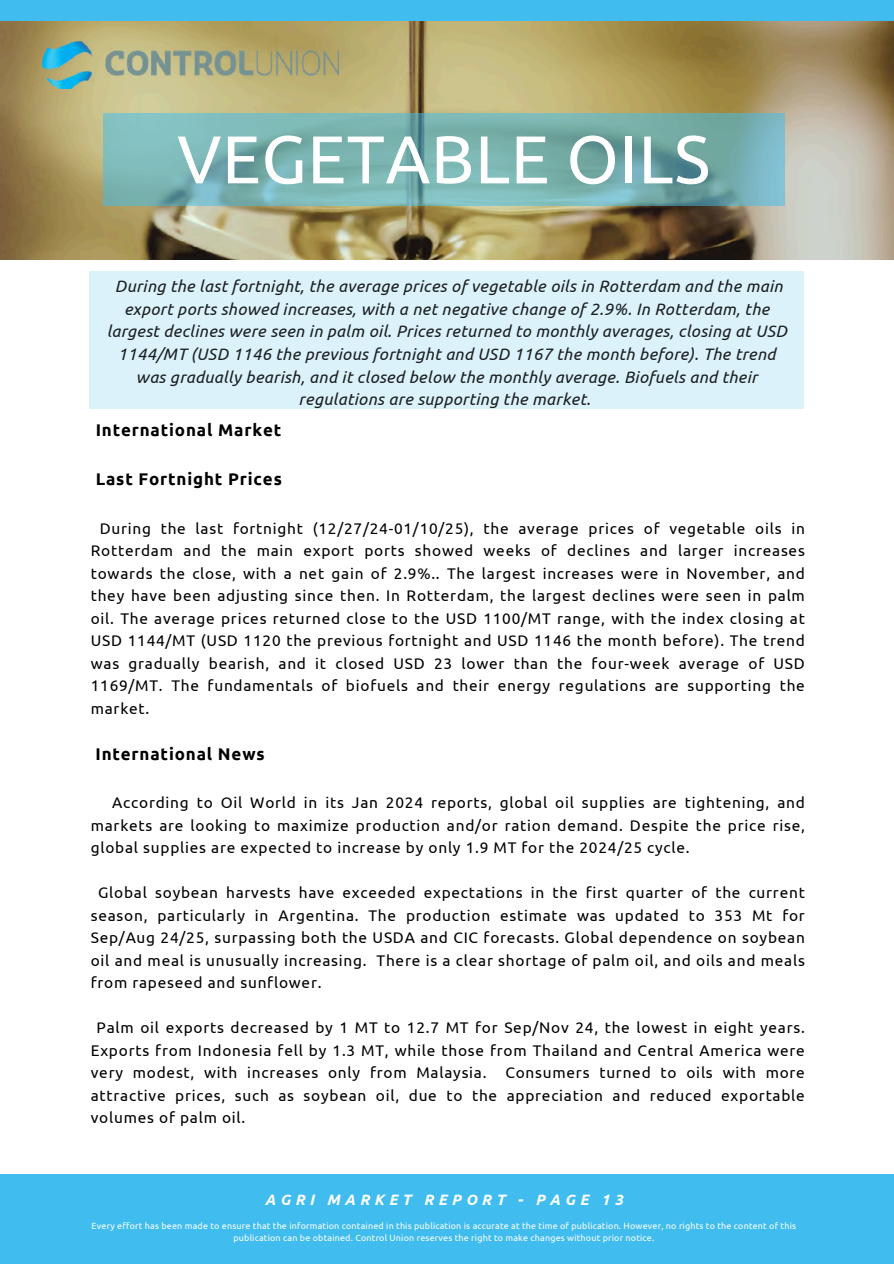
<style>
.page{position:relative;width:894px;height:1264px;background:#fff}
.page>*{position:absolute;margin:0;border:0;box-sizing:border-box;transform-origin:0 0}
.t1{font:67.5px "Ubuntu";letter-spacing:.01em;color:#fff}
.t2{font:700 16.95px "Ubuntu";letter-spacing:.05em;color:#000}
.t3{font:italic 16.5px/22.5px "Ubuntu";letter-spacing:.02em;color:#000;text-align:center}
.t4{font:15.45px/22.5px "Ubuntu";letter-spacing:.05em;color:#000;text-align:justify}
.t5{font:italic 700 15px "Ubuntu";letter-spacing:.3em;color:#fff}
.t6{font:9px/11.9px "Ubuntu";letter-spacing:.02em;color:#fff;text-align:center}
</style>
<div class="page">
<img style="left:0;top:217px;width:893px;height:43px">
<div style="left:0;top:1174px;width:893px;height:89px;background:#40bdee"></div>
<div style="left:89px;top:271px;width:715px;height:138px;background:#dbf2fb"></div>
<svg style="left:0;top:0;width:893px;height:217px;background:#9da482"></svg>
<svg style="left:103px;top:113px;width:681px;height:92px;background:#77b0af"></svg>
<img style="left:42px;top:42px;width:296px;height:47px">
<h1 class="t1" style="left:123px;top:120px;width:643px">ACEIT S VEGETALES</h1>
<h1 class="t1" style="left:177px;top:120px;width:534px">VEGETABLE OILS</h1>
<p class="t3" style="left:106px;top:275px;width:681px">During the last fortnight, the average prices of vegetable oils in Rotterdam and the main export ports showed increases, with a net negative change of 2.9%. In Rotterdam, the largest declines were seen in palm oil. Prices returned to monthly averages, closing at USD 1144/MT (USD 1146 the previous fortnight and USD 1167 the month before). The trend was gradually bearish, and it closed below the monthly average. Biofuels and their regulations are supporting the market.</p>
<p class="t2" style="left:96px;top:420px;width:187px">International Market</p>
<p class="t2" style="left:96px;top:469px;width:188px">Last Fortnight Prices</p>
<p class="t4" style="left:91px;top:516px;width:715px;text-indent:9px">During the last fortnight (12/27/24-01/10/25), the average prices of vegetable oils in Rotterdam and the main export ports showed weeks of declines and larger increases towards the close, with a net gain of 2.9%.. The largest increases were in November, and they have been adjusting since then. In Rotterdam, the largest declines were seen in palm oil. The average prices returned close to the USD 1100/MT range, with the index closing at USD 1144/MT (USD 1120 the previous fortnight and USD 1146 the month before). The trend was gradually bearish, and it closed USD 23 lower than the four-week average of USD 1169/MT. The fundamentals of biofuels and their energy regulations are supporting the market.</p>
<p class="t2" style="left:95px;top:744px;width:171px">International News</p>
<p class="t4" style="left:91px;top:791px;width:715px;text-indent:21px">According to Oil World in its Jan 2024 reports, global oil supplies are tightening, and markets are looking to maximize production and/or ration demand. Despite the price rise, global supplies are expected to increase by only 1.9 MT for the 2024/25 cycle.</p>
<p class="t4" style="left:91px;top:881px;width:715px;text-indent:7px">Global soybean harvests have exceeded expectations in the first quarter of the current season, particularly in Argentina. The production estimate was updated to 353 Mt for Sep/Aug 24/25, surpassing both the USDA and CIC forecasts. Global dependence on soybean oil and meal is unusually increasing. There is a clear shortage of palm oil, and oils and meals from rapeseed and sunflower.</p>
<p class="t4" style="left:91px;top:1016px;width:715px;text-indent:6px">Palm oil exports decreased by 1 MT to 12.7 MT for Sep/Nov 24, the lowest in eight years.<br>Exports from Indonesia fell by 1.3 MT, while those from Thailand and Central America were very modest, with increases only from Malaysia. Consumers turned to oils with more attractive prices, such as soybean oil, due to the appreciation and reduced exportable volumes of palm oil.</p>
<p class="t5" style="left:265px;top:1190px;width:359px">AGRI MARKET REPORT - PAGE 13</p>
<p class="t6" style="left:92px;top:1219px;width:705px">Every effort has been made to ensure that the information contained in this publication is accurate at the time of publication. However, no rights to the content of this publication can be obtained. Control Union reserves the right to make changes without prior notice.</p>
</div>
